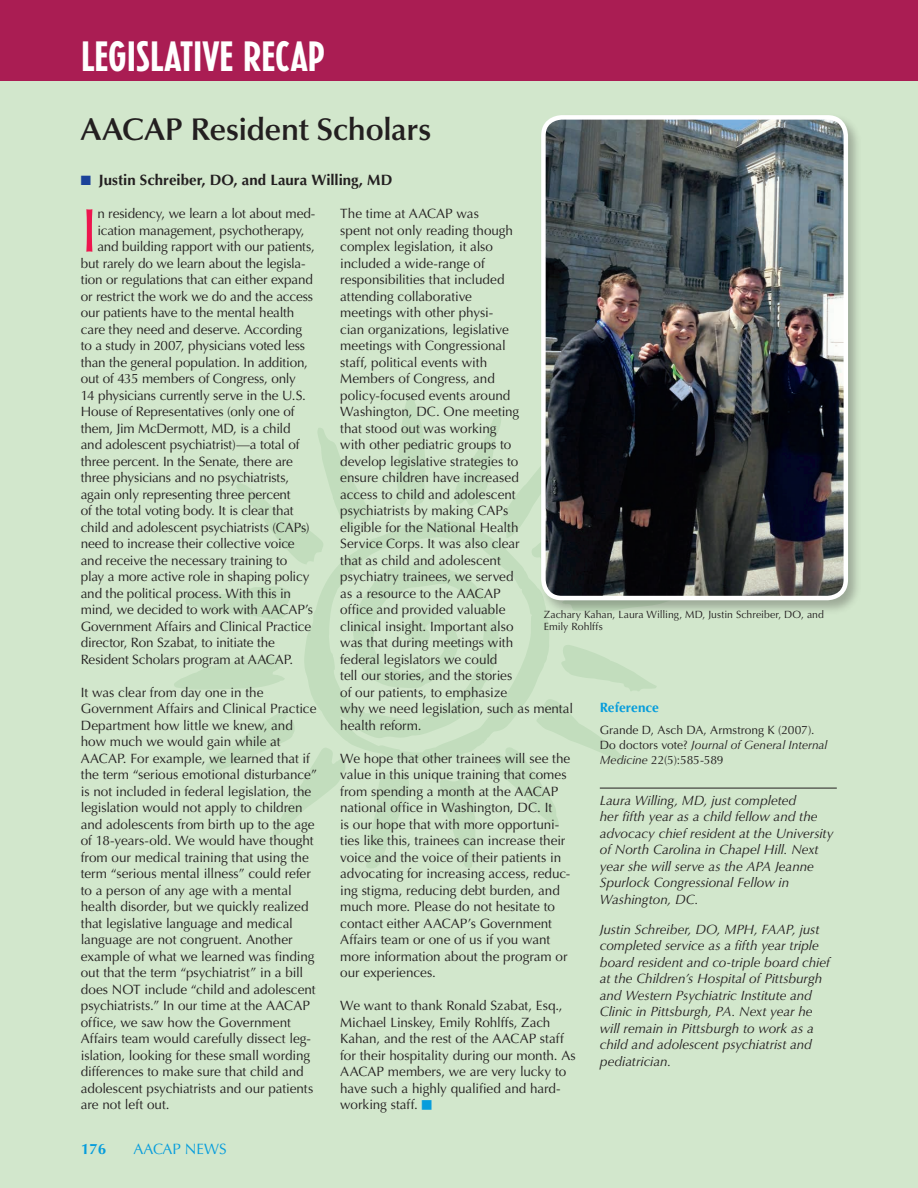
<style>
.page{position:relative;width:918px;height:1188px;background:#fff}
.page>*{position:absolute;margin:0;border:0;box-sizing:border-box;transform-origin:0 0}
.t1{font:61.65px "Optima LT Std";color:#ed154e}
.t2{font:700 condensed 42px "Erbar";letter-spacing:.005em;color:#fff}
.t3{font:600 31.5px "Optima LT Std";letter-spacing:-.015em;color:#231f20}
.t4{font:700 15px "Optima LT Std";color:#231f20}
.t5{font:15px "Optima LT Std";color:#069ddc}
.t6{font:700 15px "Optima LT Std";color:#069ddc}
.t7{font:13.5px/16.5px "Optima LT Std";letter-spacing:-.01em;color:#231f20}
.t8{font:italic 13.5px/16.5px "Optima LT Std";letter-spacing:-.005em;color:#231f20}
.t9{font:700 13.5px "Optima LT Std";letter-spacing:.005em;color:#069ddc}
.t10{font:12px/15px "Optima LT Std";color:#231f20}
.t11{font:10.5px/12px "Optima LT Std";color:#231f20}
.s1{color:#1b4299}
.s2{font-family:"Universal Newswith Comm Pi";font-size:12px;color:#069ddc}
.s3{font-style:italic}
</style>
<div class="page">
<div style="left:0;top:81px;width:918px;height:1107px;background:#d2e7cc"></div>
<svg style="left:397px;top:396px;width:29px;height:110px"></svg>
<svg style="left:174px;top:657px;width:111px;height:33px"></svg>
<svg style="left:236px;top:428px;width:135px;height:136px"></svg>
<svg style="left:186px;top:587px;width:105px;height:32px"></svg>
<svg style="left:366px;top:774px;width:43px;height:94px"></svg>
<svg style="left:561px;top:645px;width:96px;height:46px"></svg>
<svg style="left:455px;top:408px;width:84px;height:112px"></svg>
<svg style="left:494px;top:699px;width:130px;height:127px"></svg>
<svg style="left:304px;top:520px;width:246px;height:242px"></svg>
<svg style="left:206px;top:710px;width:140px;height:129px"></svg>
<svg style="left:440px;top:779px;width:35px;height:89px"></svg>
<hr style="left:600px;top:788px;width:237px;height:1px;background:#231f20">
<div style="left:539px;top:113px;width:323px;height:502px;background:#231f20;opacity:.3"></div>
<img style="left:543px;top:117px;width:303px;height:481px">
<div style="left:541px;top:115px;width:307px;height:485px;border:4px solid #fff;border-radius:18px"></div>
<div style="left:0;top:0;width:918px;height:81px;background:#aa1d53"></div>
<h2 class="t2" style="left:81px;top:31px;width:246px">LEGISLATIVE RECAP</h2>
<h3 class="t3" style="left:81px;top:112px;width:352px">AACAP Resident Scholars</h3>
<p class="t4" style="left:81px;top:172px;width:313px"><span class="s1">■</span> Justin Schreiber, DO, and Laura Willing, MD</p>
<h1 class="t1" style="left:81px;top:195px;width:19px">I</h1>
<p class="t7" style="left:97px;top:206px;width:220px">n residency, we learn a lot about med-</p>
<p class="t7" style="left:340px;top:206px;width:234px">The time at AACAP was<br>spent not only reading though<br>complex legislation, it also<br>included a wide-range of responsibilities that included<br>attending collaborative<br>meetings with other physi-<br>cian organizations, legislative<br>meetings with Congressional<br>staff, political events with<br>Members of Congress, and policy-focused events around<br>Washington, DC. One meeting<br>that stood out was working<br>with other pediatric groups to<br>develop legislative strategies to<br>ensure children have increased<br>access to child and adolescent psychiatrists by making CAPs<br>eligible for the National Health<br>Service Corps. It was also clear<br>that as child and adolescent<br>psychiatry trainees, we served<br>as a resource to the AACAP<br>office and provided valuable<br>clinical insight. Important also<br>was that during meetings with<br>federal legislators we could<br>tell our stories, and the stories<br>of our patients, to emphasize<br>why we need legislation, such as mental health reform.</p>
<p class="t7" style="left:340px;top:750px;width:232px">We hope that other trainees will see the value in this unique training that comes from spending a month at the AACAP national office in Washington, DC. It<br>is our hope that with more opportuni&shy;ties like this, trainees can increase their voice and the voice of their patients in advocating for increasing access, reduc&shy;ing stigma, reducing debt burden, and much more. Please do not hesitate to contact either AACAP’s Government Affairs team or one of us if you want more information about the program or our experiences.</p>
<p class="t7" style="left:340px;top:998px;width:237px">We want to thank Ronald Szabat, Esq., Michael Linskey, Emily Rohlffs, Zach Kahan, and the rest of the AACAP staff for their hospitality during our month. As AACAP members, we are very lucky to have such a highly qualified and hard&shy;working staff. <span class="s2">m</span></p>
<p class="t7" style="left:97px;top:222px;width:209px">ication management, psychotherapy,</p>
<p class="t7" style="left:97px;top:239px;width:219px">and building rapport with our patients,</p>
<p class="t7" style="left:81px;top:255px;width:226px">but rarely do we learn about the legisla-</p>
<p class="t7" style="left:81px;top:272px;width:234px">tion or regulations that can either expand</p>
<p class="t7" style="left:81px;top:288px;width:234px">or restrict the work we do and the access</p>
<p class="t7" style="left:81px;top:305px;width:215px">our patients have to the mental health</p>
<p class="t7" style="left:81px;top:321px;width:223px">care they need and deserve. According</p>
<p class="t7" style="left:81px;top:338px;width:226px">to a study in 2007, physicians voted less</p>
<p class="t7" style="left:81px;top:354px;width:229px">than the general population. In addition,</p>
<p class="t7" style="left:81px;top:371px;width:217px">out of 435 members of Congress, only</p>
<p class="t7" style="left:81px;top:387px;width:227px">14 physicians currently serve in the U.S.</p>
<p class="t7" style="left:81px;top:404px;width:215px">House of Representatives (only one of</p>
<p class="t7" style="left:81px;top:420px;width:211px">them, Jim McDermott, MD, is a child</p>
<p class="t7" style="left:81px;top:437px;width:220px">and adolescent psychiatrist)—a total of</p>
<p class="t7" style="left:81px;top:453px;width:214px">three percent. In the Senate, there are</p>
<p class="t7" style="left:81px;top:470px;width:210px">three physicians and no psychiatrists,</p>
<p class="t7" style="left:81px;top:486px;width:211px">again only representing three percent</p>
<p class="t7" style="left:81px;top:503px;width:214px">of the total voting body. It is clear that</p>
<p class="t7" style="left:81px;top:519px;width:230px">child and adolescent psychiatrists (CAPs)</p>
<p class="t7" style="left:81px;top:536px;width:215px">need to increase their collective voice</p>
<p class="t7" style="left:81px;top:552px;width:208px">and receive the necessary training to</p>
<p class="t7" style="left:81px;top:569px;width:230px">play a more active role in shaping policy</p>
<p class="t7" style="left:81px;top:585px;width:212px">and the political process. With this in</p>
<p class="t7" style="left:81px;top:602px;width:234px">mind, we decided to work with AACAP’s</p>
<p class="t7" style="left:81px;top:618px;width:232px">Government Affairs and Clinical Practice</p>
<p class="t7" style="left:81px;top:635px;width:196px">director, Ron Szabat, to initiate the</p>
<p class="t7" style="left:81px;top:651px;width:214px">Resident Scholars program at AACAP.</p>
<p class="t7" style="left:81px;top:684px;width:238px">It was clear from day one in the Government Affairs and Clinical Practice Department how little we knew, and how much we would gain while at AACAP. For example, we learned that if the term “serious emotional disturbance” is not included in federal legislation, the legislation would not apply to children and adolescents from birth up to the age of 18-years-old. We would have thought from our medical training that using the term “serious mental illness” could refer to a person of any age with a mental health disorder, but we quickly realized that legislative language and medical language are not congruent. Another example of what we learned was finding out that the term “psychiatrist” in a bill does NOT include “child and adolescent psychiatrists.” In our time at the AACAP office, we saw how the Government Affairs team would carefully dissect leg&shy;islation, looking for these small wording differences to make sure that child and adolescent psychiatrists and our patients are not left out.</p>
<p class="t11" style="left:544px;top:609px;width:282px">Zachary Kahan, Laura Willing, MD, Justin Schreiber, DO, and<br>Emily Rohlffs</p>
<p class="t9" style="left:600px;top:700px;width:61px">Reference</p>
<p class="t10" style="left:600px;top:723px;width:229px">Grande D, Asch DA, Armstrong K (2007).<br>Do doctors vote? <span class="s3">Journal of General Internal<br>Medicine</span> 22(5):585-589</p>
<p class="t8" style="left:600px;top:792px;width:235px">Laura Willing, MD, just completed<br>her fifth year as a child fellow and the advocacy chief resident at the University of North Carolina in Chapel Hill. Next year she will serve as the APA Jeanne Spurlock Congressional Fellow in Washington, DC.</p>
<p class="t8" style="left:600px;top:921px;width:232px">Justin Schreiber, DO, MPH, FAAP, just completed service as a fifth year triple board resident and co-triple board chief at the Children’s Hospital of Pittsburgh and Western Psychiatric Institute and Clinic in Pittsburgh, PA. Next year he will remain in Pittsburgh to work as a child and adolescent psychiatrist and pediatrician.</p>
<p class="t6" style="left:81px;top:1140px;width:27px">176</p>
<p class="t5" style="left:134px;top:1140px;width:95px">AACAP NEWS</p>
</div>
